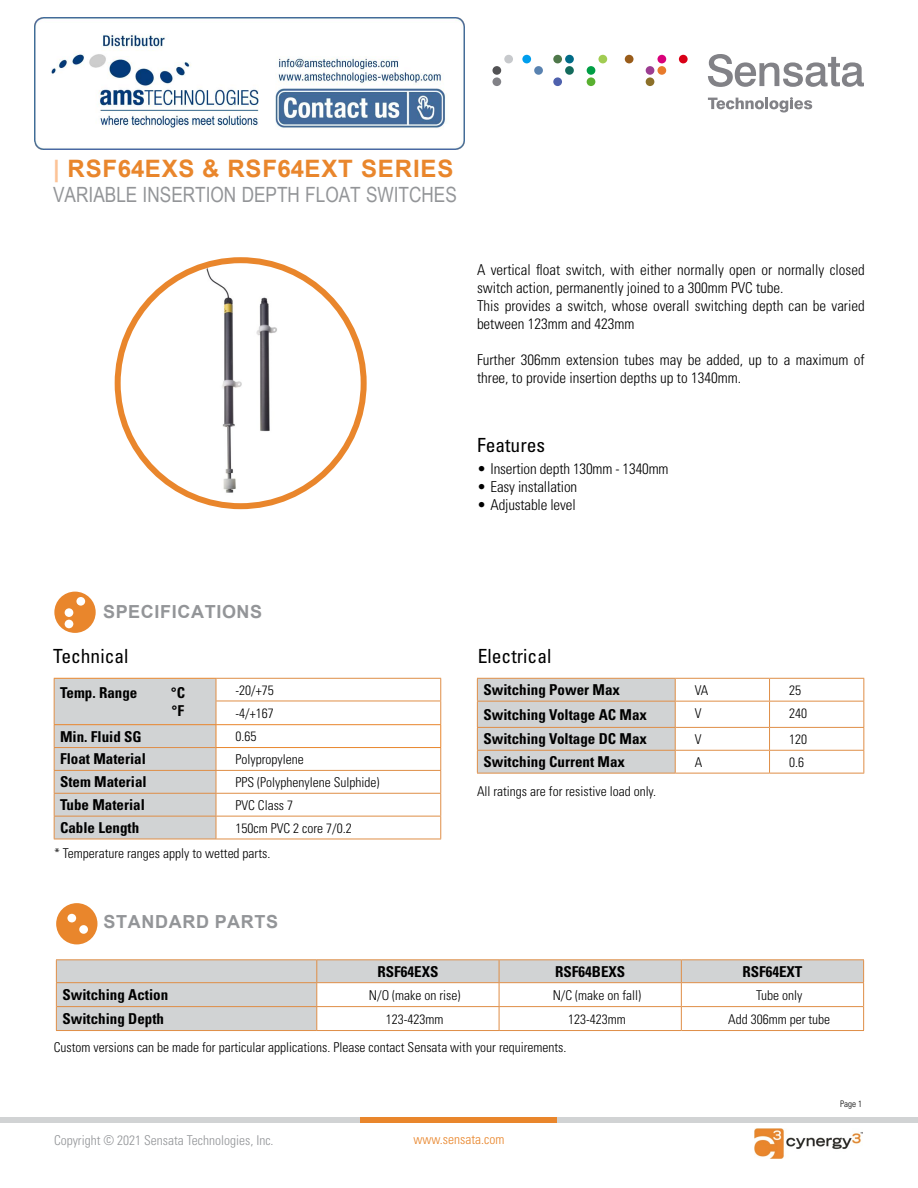
<style>
.page{position:relative;width:918px;height:1188px;background:#fff}
.page>*{position:absolute;margin:0;border:0;box-sizing:border-box;transform-origin:0 0}
.t1{font:700 24px "Arial";letter-spacing:.035em;color:#e9862c}
.t2{font:21px "Arial Narrow";color:#939598}
.t3{font:condensed 19.5px "Univers LT Std";color:#000}
.t4{font:700 18px "Arial";letter-spacing:.035em;color:#939598}
.t5{font:300 condensed 15px/18px "Univers";color:#000}
.t6{font:700 condensed 15px/18px "Univers LT Std";color:#000}
.t7{font:300 condensed 13.5px/22.6px "Univers";color:#000}
.t8{font:300 condensed 13.5px "Univers";color:#939598}
.t9{font:300 condensed 13.5px "Univers";color:#e9862c}
.t10{font:300 condensed 9px "Univers";color:#000}
.s1{color:#fcc397}
</style>
<div class="page">
<svg style="left:708px;top:54px;width:156px;height:33px"></svg>
<svg style="left:708px;top:97px;width:104px;height:15px"></svg>
<div style="left:492px;top:77px;width:9px;height:9px;background:#828287;border-radius:50%"></div>
<div style="left:522px;top:55px;width:9px;height:8px;background:#009eed;border-radius:50%"></div>
<div style="left:534px;top:66px;width:9px;height:9px;background:#5982b0;border-radius:50%"></div>
<div style="left:553px;top:55px;width:9px;height:8px;background:#4f784a;border-radius:50%"></div>
<div style="left:565px;top:55px;width:9px;height:8px;background:#006b87;border-radius:50%"></div>
<div style="left:565px;top:66px;width:9px;height:9px;background:#146b5c;border-radius:50%"></div>
<div style="left:553px;top:77px;width:9px;height:9px;background:#4f61ad;border-radius:50%"></div>
<div style="left:598px;top:55px;width:9px;height:8px;background:#a1cc52;border-radius:50%"></div>
<div style="left:587px;top:66px;width:8px;height:9px;background:#009e45;border-radius:50%"></div>
<div style="left:587px;top:77px;width:8px;height:9px;background:#59b030;border-radius:50%"></div>
<div style="left:657px;top:55px;width:9px;height:8px;background:#d9007a;border-radius:50%"></div>
<div style="left:646px;top:66px;width:8px;height:9px;background:#9c3d91;border-radius:50%"></div>
<div style="left:657px;top:66px;width:9px;height:9px;background:#e87a2b;border-radius:50%"></div>
<div style="left:646px;top:77px;width:8px;height:9px;background:#8c7029;border-radius:50%"></div>
<div style="left:679px;top:55px;width:9px;height:8px;background:#d90017;border-radius:50%"></div>
<div style="left:504px;top:55px;width:9px;height:8px;background:#c7c9cc;border-radius:50%"></div>
<div style="left:492px;top:66px;width:9px;height:9px;background:#525254;border-radius:50%"></div>
<div style="left:625px;top:55px;width:9px;height:8px;background:#995c1a;border-radius:50%"></div>
<div style="left:0;top:1117px;width:918px;height:6px;background:#d1d3d4"></div>
<div style="left:361px;top:1117px;width:196px;height:6px;background:#e9862c"></div>
<img style="left:754px;top:1128px;width:108px;height:30px">
<hr style="left:216px;top:678px;width:225px;height:1px;background:#df8e47">
<hr style="left:216px;top:701px;width:225px;height:1px;background:#df8e47">
<hr style="left:216px;top:770px;width:225px;height:1px;background:#df8e47">
<hr style="left:216px;top:793px;width:225px;height:1px;background:#df8e47">
<hr style="left:216px;top:816px;width:225px;height:1px;background:#df8e47">
<hr style="left:54px;top:839px;width:162px;height:1px;background:#df8e47">
<hr style="left:216px;top:839px;width:225px;height:1px;background:#df8e47">
<hr style="left:216px;top:724px;width:225px;height:1px;background:#e9862c">
<svg style="left:54px;top:678px;width:163px;height:161px;background:#d1d0ce"></svg>
<svg style="left:440px;top:679px;width:1px;height:160px"></svg>
<hr style="left:216px;top:747px;width:225px;height:1px;background:#e9862c">
<hr style="left:54px;top:678px;width:162px;height:1px;background:#e9862c">
<hr style="left:54px;top:724px;width:162px;height:1px;background:#e9862c">
<hr style="left:675px;top:678px;width:95px;height:1px;background:#df8e47">
<hr style="left:770px;top:678px;width:94px;height:1px;background:#df8e47">
<hr style="left:675px;top:701px;width:95px;height:1px;background:#df8e47">
<hr style="left:770px;top:701px;width:94px;height:1px;background:#df8e47">
<hr style="left:675px;top:727px;width:95px;height:1px;background:#df8e47">
<hr style="left:770px;top:727px;width:94px;height:1px;background:#df8e47">
<hr style="left:675px;top:750px;width:95px;height:1px;background:#df8e47">
<svg style="left:477px;top:678px;width:199px;height:95px;background:#d1cfcc"></svg>
<hr style="left:770px;top:750px;width:94px;height:1px;background:#df8e47">
<svg style="left:769px;top:679px;width:1px;height:94px"></svg>
<svg style="left:863px;top:679px;width:1px;height:94px"></svg>
<hr style="left:477px;top:773px;width:198px;height:1px;background:#df8e47">
<hr style="left:675px;top:773px;width:95px;height:1px;background:#df8e47">
<hr style="left:770px;top:773px;width:94px;height:1px;background:#df8e47">
<svg style="left:54px;top:592px;width:42px;height:41px"></svg>
<img style="left:188px;top:263px;width:85px;height:239px">
<img style="left:253px;top:291px;width:24px;height:147px">
<div style="left:115px;top:257px;width:252px;height:252px;border:6px solid #e9862c;border-radius:50%"></div>
<svg style="left:57px;top:960px;width:806px;height:70px;fill:#d1d3d4"></svg>
<hr style="left:56px;top:959px;width:261px;height:1px;background:#df8e47">
<hr style="left:317px;top:959px;width:182px;height:1px;background:#df8e47">
<hr style="left:499px;top:959px;width:182px;height:1px;background:#df8e47">
<hr style="left:681px;top:959px;width:183px;height:1px;background:#df8e47">
<hr style="left:56px;top:982px;width:261px;height:1px;background:#df8e47">
<hr style="left:317px;top:982px;width:182px;height:1px;background:#df8e47">
<hr style="left:499px;top:982px;width:182px;height:1px;background:#df8e47">
<hr style="left:681px;top:982px;width:183px;height:1px;background:#df8e47">
<svg style="left:56px;top:960px;width:1px;height:70px"></svg>
<svg style="left:316px;top:960px;width:1px;height:70px"></svg>
<svg style="left:499px;top:960px;width:1px;height:70px"></svg>
<svg style="left:681px;top:960px;width:1px;height:70px"></svg>
<svg style="left:863px;top:960px;width:1px;height:70px"></svg>
<hr style="left:57px;top:1006px;width:260px;height:1px;background:#df8e47">
<hr style="left:317px;top:1006px;width:182px;height:1px;background:#df8e47">
<hr style="left:499px;top:1006px;width:182px;height:1px;background:#df8e47">
<hr style="left:681px;top:1006px;width:182px;height:1px;background:#df8e47">
<hr style="left:56px;top:1030px;width:261px;height:1px;background:#df8e47">
<hr style="left:317px;top:1030px;width:182px;height:1px;background:#df8e47">
<hr style="left:499px;top:1030px;width:182px;height:1px;background:#df8e47">
<hr style="left:681px;top:1030px;width:183px;height:1px;background:#df8e47">
<div style="left:56px;top:903px;width:41px;height:41px;background:#e9862c;border-radius:50%"></div>
<div style="left:67px;top:914px;width:9px;height:8px;background:#fff;border-radius:50%"></div>
<div style="left:79px;top:925px;width:9px;height:9px;background:#fff;border-radius:50%"></div>
<img style="left:35px;top:17px;width:430px;height:133px">
<h1 class="t1" style="left:53px;top:152px;width:402px"><span class="s1">|</span> RSF64EXS &amp; RSF64EXT SERIES</h1>
<h2 class="t2" style="left:53px;top:180px;width:405px">VARIABLE INSERTION DEPTH FLOAT SWITCHES</h2>
<p class="t5" style="left:477px;top:261px;width:389px">A vertical float switch, with either normally open or normally closed switch action, permanently joined to a 300mm PVC tube.<br>This provides a switch, whose overall switching depth can be varied between 123mm and 423mm</p>
<p class="t5" style="left:477px;top:351px;width:389px">Further 306mm extension tubes may be added, up to a maximum of three, to provide insertion depths up to 1340mm.</p>
<h3 class="t3" style="left:477px;top:433px;width:70px">Features</h3>
<p class="t5" style="left:477px;top:460px;width:193px">• Insertion depth 130mm - 1340mm</p>
<p class="t5" style="left:477px;top:478px;width:102px">• Easy installation</p>
<p class="t5" style="left:477px;top:496px;width:100px">• Adjustable level</p>
<p class="t4" style="left:103px;top:599px;width:161px">SPECIFICATIONS</p>
<h3 class="t3" style="left:53px;top:644px;width:77px">Technical</h3>
<h3 class="t3" style="left:478px;top:644px;width:75px">Electrical</h3>
<p class="t6" style="left:60px;top:684px;width:79px">Temp. Range</p>
<p class="t6" style="left:171px;top:684px;width:16px">°C °F</p>
<p class="t7" style="left:236px;top:679px;width:40px">-20/+75 -4/+167</p>
<p class="t6" style="left:60px;top:727px;width:83px">Min. Fluid SG</p>
<p class="t7" style="left:236px;top:725px;width:22px">0.65</p>
<p class="t6" style="left:60px;top:750px;width:87px">Float Material</p>
<p class="t7" style="left:236px;top:748px;width:70px">Polypropylene</p>
<p class="t6" style="left:60px;top:773px;width:88px">Stem Material</p>
<p class="t7" style="left:236px;top:771px;width:145px">PPS (Polyphenylene Sulphide)</p>
<p class="t6" style="left:60px;top:796px;width:86px">Tube Material</p>
<p class="t7" style="left:236px;top:794px;width:59px">PVC Class 7</p>
<p class="t6" style="left:60px;top:819px;width:81px">Cable Length</p>
<p class="t7" style="left:236px;top:817px;width:118px">150cm PVC 2 core 7/0.2</p>
<p class="t7" style="left:54px;top:842px;width:218px">* Temperature ranges apply to wetted parts.</p>
<p class="t4" style="left:104px;top:909px;width:176px">STANDARD PARTS</p>
<p class="t6" style="left:483px;top:681px;width:138px">Switching Power Max</p>
<p class="t7" style="left:695px;top:679px;width:15px">VA</p>
<p class="t7" style="left:789px;top:679px;width:13px">25</p>
<p class="t6" style="left:483px;top:705px;width:165px">Switching Voltage AC Max</p>
<p class="t7" style="left:695px;top:702px;width:8px">V</p>
<p class="t7" style="left:789px;top:702px;width:19px">240</p>
<p class="t6" style="left:483px;top:730px;width:165px">Switching Voltage DC Max</p>
<p class="t7" style="left:695px;top:728px;width:8px">V</p>
<p class="t7" style="left:789px;top:728px;width:19px">120</p>
<p class="t6" style="left:483px;top:753px;width:143px">Switching Current Max</p>
<p class="t7" style="left:695px;top:751px;width:9px">A</p>
<p class="t7" style="left:789px;top:751px;width:16px">0.6</p>
<p class="t7" style="left:477px;top:780px;width:181px">All ratings are for resistive load only.</p>
<p class="t6" style="left:378px;top:962px;width:62px">RSF64EXS</p>
<p class="t6" style="left:555px;top:962px;width:72px">RSF64BEXS</p>
<p class="t6" style="left:742px;top:962px;width:61px">RSF64EXT</p>
<p class="t6" style="left:62px;top:986px;width:107px">Switching Action</p>
<p class="t7" style="left:369px;top:984px;width:93px">N/O (make on rise)</p>
<p class="t7" style="left:553px;top:984px;width:90px">N/C (make on fall)</p>
<p class="t7" style="left:756px;top:984px;width:48px">Tube only</p>
<p class="t6" style="left:62px;top:1010px;width:103px">Switching Depth</p>
<p class="t7" style="left:386px;top:1008px;width:59px">123-423mm</p>
<p class="t7" style="left:568px;top:1008px;width:59px">123-423mm</p>
<p class="t7" style="left:728px;top:1008px;width:103px">Add 306mm per tube</p>
<p class="t7" style="left:54px;top:1036px;width:514px">Custom versions can be made for particular applications. Please contact Sensata with your requirements.</p>
<p class="t8" style="left:54px;top:1132px;width:221px">Copyright © 2021 Sensata Technologies, Inc.</p>
<p class="t9" style="left:414px;top:1131px;width:92px">www.sensata.com</p>
<p class="t10" style="left:840px;top:1098px;width:23px">Page 1</p>
</div>
